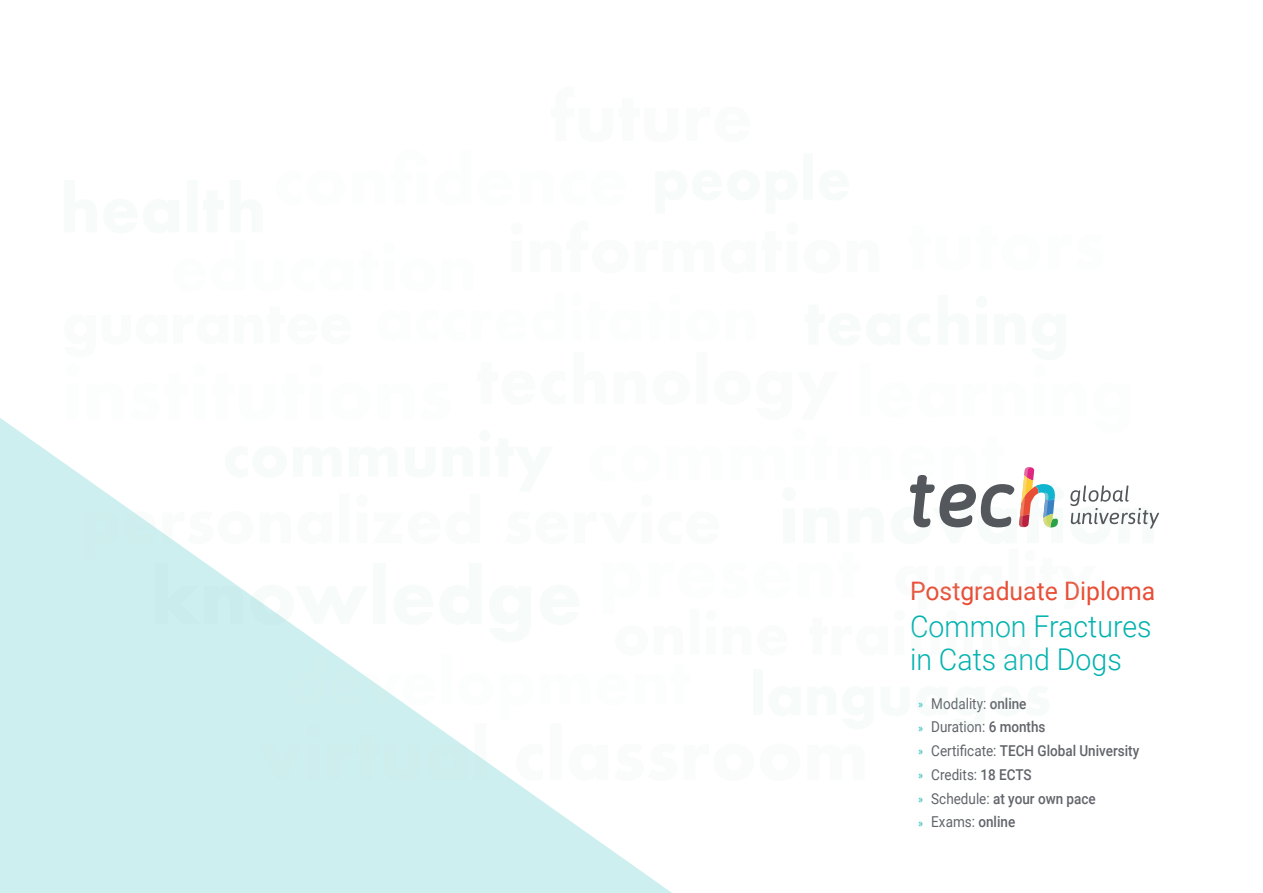
<style>
.page{position:relative;width:1263px;height:893px;background:#fff}
.page>*{position:absolute;margin:0;border:0;box-sizing:border-box;transform-origin:0 0}
.t1{font:300 30px/33px "Roboto";color:#00b2af;scale:.95 1}
.t2{font:25.5px "Roboto";color:#e94d35}
.t3{font:500 15px/23.7px "Roboto";color:#61646a;scale:.9 1}
.s1{font-family:"Myriad Pro";font-weight:400;font-size:12px;color:#00b2af}
.s2{font-weight:400}
</style>
<div class="page">
<svg style="left:0;top:418px;width:672px;height:475px;background:#d1f0f0"></svg>
<svg style="left:64px;top:418px;width:1095px;height:363px"></svg>
<h2 class="t2" style="left:910px;top:573px;width:247px">Postgraduate Diploma</h2>
<h1 class="t1" style="left:910px;top:609px;width:256px">Common Fractures in Cats and Dogs</h1>
<p class="t3" style="left:918px;top:691px;width:247px"><span class="s1">»</span> <span class="s2">Modality:</span> online<br><span class="s1">»</span> <span class="s2">Duration:</span> 6 months<br><span class="s1">»</span> <span class="s2">Certificate:</span> TECH Global University <span class="s1">»</span> <span class="s2">Credits:</span> 18 ECTS<br><span class="s1">»</span> <span class="s2">Schedule:</span> at your own pace<br><span class="s1">»</span> <span class="s2">Exams:</span> online</p>
</div>
